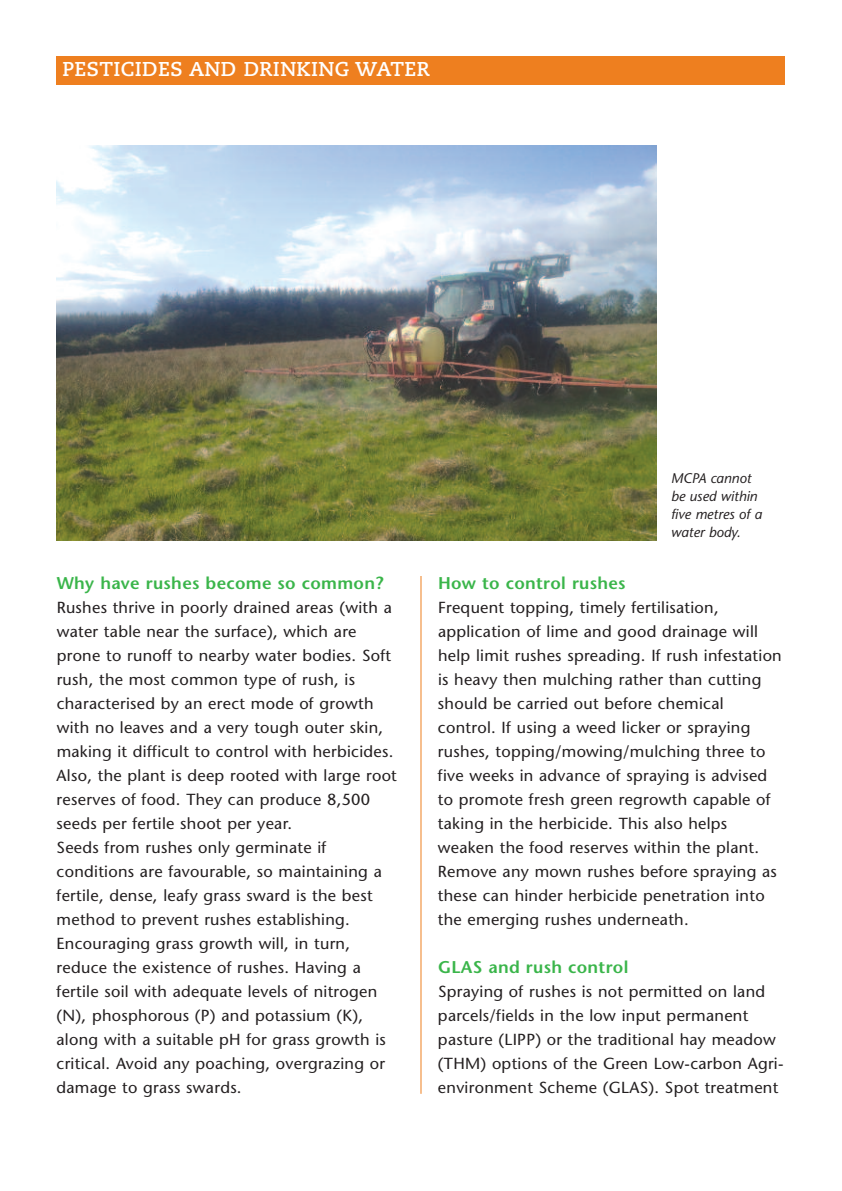
<style>
.page{position:relative;width:842px;height:1191px;background:#fff}
.page>*{position:absolute;margin:0;border:0;box-sizing:border-box;transform-origin:0 0}
.t1{font:700 20px "Caecilia";letter-spacing:.02em;color:#fff}
.t2{font:600 17px "Stone Sans";letter-spacing:.015em;color:#3ab54a}
.t3{font:16px/24px "Stone Sans";letter-spacing:.015em;color:#231f20}
.t4{font:italic 14px/18px "Stone Sans";color:#231f20}
</style>
<div class="page">
<div style="left:57px;top:57px;width:728px;height:28px;background:#ee7f1f"></div>
<img style="left:57px;top:146px;width:599px;height:394px">
<hr style="left:420px;top:576px;width:1px;height:517px;background:#ee7f1f">
<p class="t1" style="left:62px;top:61px;width:369px">PESTICIDES AND DRINKING WATER</p>
<p class="t2" style="left:57px;top:576px;width:328px">Why have rushes become so common?</p>
<p class="t3" style="left:57px;top:597px;width:342px">Rushes thrive in poorly drained areas (with a water table near the surface), which are prone to runoff to nearby water bodies. Soft rush, the most common type of rush, is characterised by an erect mode of growth with no leaves and a very tough outer skin, making it difficult to control with herbicides.<br>Also, the plant is deep rooted with large root reserves of food. They can produce 8,500 seeds per fertile shoot per year.<br>Seeds from rushes only germinate if conditions are favourable, so maintaining a fertile, dense, leafy grass sward is the best method to prevent rushes establishing.<br>Encouraging grass growth will, in turn, reduce the existence of rushes. Having a fertile soil with adequate levels of nitrogen (N), phosphorous (P) and potassium (K), along with a suitable pH for grass growth is critical. Avoid any poaching, overgrazing or damage to grass swards.</p>
<p class="t4" style="left:671px;top:471px;width:92px">MCPA cannot be used within five metres of a water body.</p>
<p class="t2" style="left:438px;top:576px;width:189px">How to control rushes</p>
<p class="t3" style="left:438px;top:597px;width:345px">Frequent topping, timely fertilisation, application of lime and good drainage will help limit rushes spreading. If rush infestation is heavy then mulching rather than cutting should be carried out before chemical control. If using a weed licker or spraying rushes, topping/mowing/mulching three to five weeks in advance of spraying is advised to promote fresh green regrowth capable of taking in the herbicide. This also helps weaken the food reserves within the plant.<br>Remove any mown rushes before spraying as these can hinder herbicide penetration into the emerging rushes underneath.</p>
<p class="t2" style="left:438px;top:960px;width:192px">GLAS and rush control</p>
<p class="t3" style="left:438px;top:981px;width:347px">Spraying of rushes is not permitted on land parcels/fields in the low input permanent pasture (LIPP) or the traditional hay meadow (THM) options of the Green Low-carbon Agri&shy;environment Scheme (GLAS). Spot treatment</p>
</div>
